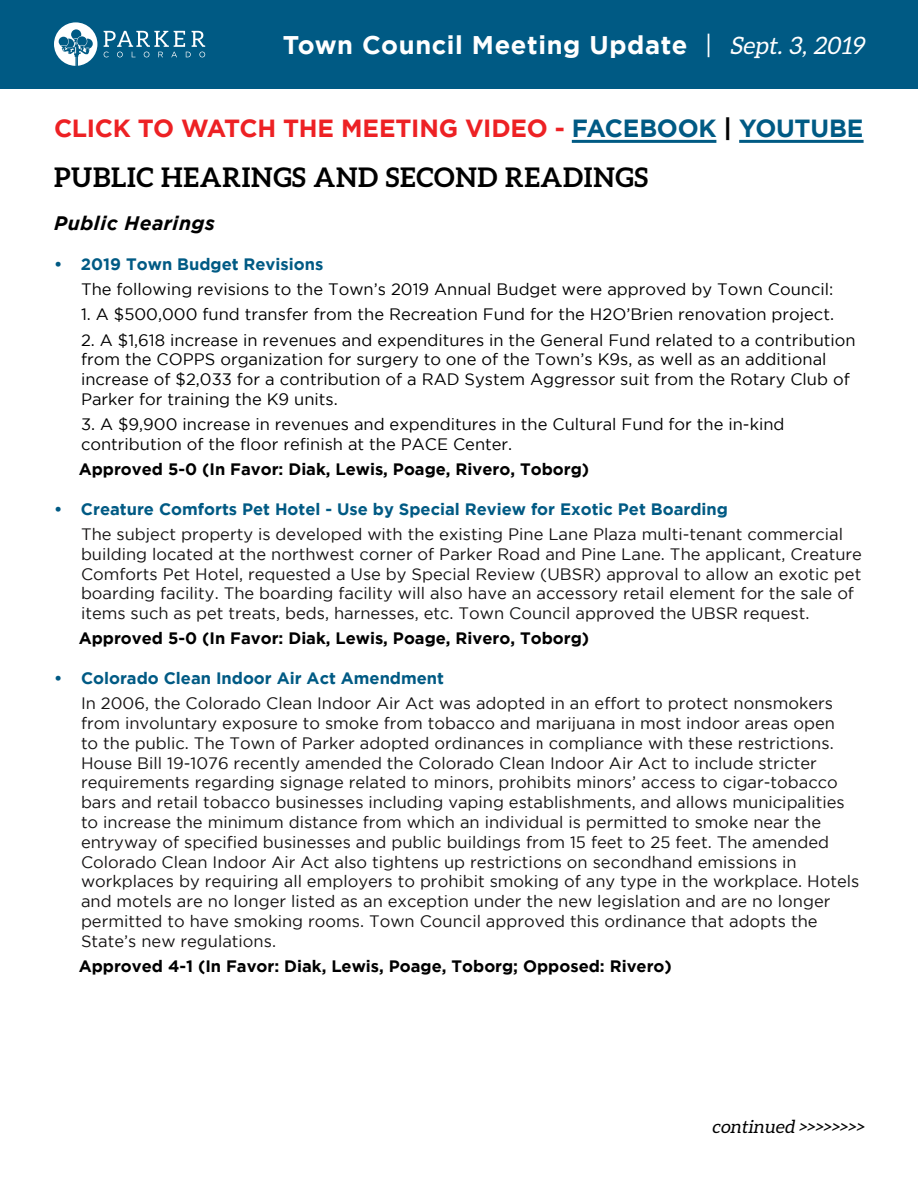
<style>
.page{position:relative;width:918px;height:1188px;background:#fff}
.page>*{position:absolute;margin:0;border:0;box-sizing:border-box;transform-origin:0 0}
.t1{font:700 27px "Aleo";letter-spacing:.025em;color:#000}
.t2{font:700 25.5px "Gotham";letter-spacing:.025em;color:#fff}
.t3{font:700 24.75px "Gotham";letter-spacing:-.015em;color:#ed2124}
.t4{font:italic 700 19.5px "Gotham";letter-spacing:.025em;color:#000}
.t5{font:italic 18px "Aleo";color:#000}
.t6{font:16.5px/19.8px "Gotham";color:#151313}
.t7{font:16.5px/19.8px "Gotham";color:#000}
.t8{font:700 16.5px "Gotham";color:#000}
.t9{font:700 16.5px "Gotham";color:#005a84}
.s1{font-weight:400}
.s2{font-family:"Aleo";font-weight:400;font-style:italic;font-size:24px}
.s3{color:#005a84}
.s4{color:#000}
</style>
<div class="page">
<div style="left:0;top:0;width:918px;height:88px;background:#005a84"></div>
<svg style="left:54px;top:22px;width:43px;height:44px"></svg>
<svg style="left:104px;top:31px;width:101px;height:26px"></svg>
<hr style="left:572px;top:140px;width:144px;height:3px;background:#005a84">
<hr style="left:739px;top:140px;width:125px;height:3px;background:#005a84">
<h2 class="t2" style="left:283px;top:30px;width:587px">Town Council Meeting Update <span class="s1">|</span> <span class="s2">Sept. 3, 2019</span></h2>
<h3 class="t3" style="left:54px;top:114px;width:811px">CLICK TO WATCH THE MEETING VIDEO - <span class="s3">FACEBOOK</span> <span class="s4">|</span> <span class="s3">YOUTUBE</span></h3>
<h1 class="t1" style="left:54px;top:162px;width:596px">PUBLIC HEARINGS AND SECOND READINGS</h1>
<p class="t4" style="left:54px;top:212px;width:162px">Public Hearings</p>
<p class="t9" style="left:54px;top:255px;width:271px">• 2019 Town Budget Revisions</p>
<p class="t7" style="left:81px;top:279px;width:754px">The following revisions to the Town’s 2019 Annual Budget were approved by Town Council:</p>
<p class="t7" style="left:81px;top:304px;width:755px">1. A $500,000 fund transfer from the Recreation Fund for the H2O’Brien renovation project.</p>
<p class="t7" style="left:81px;top:330px;width:776px">2. A $1,618 increase in revenues and expenditures in the General Fund related to a contribution from the COPPS organization for surgery to one of the Town’s K9s, as well as an additional increase of $2,033 for a contribution of a RAD System Aggressor suit from the Rotary Club of Parker for training the K9 units.</p>
<p class="t7" style="left:81px;top:414px;width:705px">3. A $9,900 increase in revenues and expenditures in the Cultural Fund for the in-kind contribution of the floor refinish at the PACE Center.</p>
<p class="t8" style="left:79px;top:460px;width:512px">Approved 5-0 (In Favor: Diak, Lewis, Poage, Rivero, Toborg)</p>
<p class="t9" style="left:54px;top:499px;width:675px">• Creature Comforts Pet Hotel - Use by Special Review for Exotic Pet Boarding</p>
<p class="t6" style="left:81px;top:524px;width:782px">The subject property is developed with the existing Pine Lane Plaza multi-tenant commercial building located at the northwest corner of Parker Road and Pine Lane. The applicant, Creature Comforts Pet Hotel, requested a Use by Special Review (UBSR) approval to allow an exotic pet boarding facility. The boarding facility will also have an accessory retail element for the sale of items such as pet treats, beds, harnesses, etc. Town Council approved the UBSR request.</p>
<p class="t8" style="left:79px;top:629px;width:512px">Approved 5-0 (In Favor: Diak, Lewis, Poage, Rivero, Toborg)</p>
<p class="t9" style="left:54px;top:669px;width:392px">• Colorado Clean Indoor Air Act Amendment</p>
<p class="t6" style="left:81px;top:693px;width:780px">In 2006, the Colorado Clean Indoor Air Act was adopted in an effort to protect nonsmokers from involuntary exposure to smoke from tobacco and marijuana in most indoor areas open<br>to the public. The Town of Parker adopted ordinances in compliance with these restrictions.<br>House Bill 19-1076 recently amended the Colorado Clean Indoor Air Act to include stricter requirements regarding signage related to minors, prohibits minors’ access to cigar-tobacco bars and retail tobacco businesses including vaping establishments, and allows municipalities to increase the minimum distance from which an individual is permitted to smoke near the entryway of specified businesses and public buildings from 15 feet to 25 feet. The amended Colorado Clean Indoor Air Act also tightens up restrictions on secondhand emissions in workplaces by requiring all employers to prohibit smoking of any type in the workplace. Hotels and motels are no longer listed as an exception under the new legislation and are no longer permitted to have smoking rooms. Town Council approved this ordinance that adopts the State’s new regulations.</p>
<p class="t8" style="left:79px;top:957px;width:595px">Approved 4-1 (In Favor: Diak, Lewis, Poage, Toborg; Opposed: Rivero)</p>
<p class="t5" style="left:712px;top:1116px;width:157px">continued &gt;&gt;&gt;&gt;&gt;&gt;&gt;&gt;</p>
</div>
